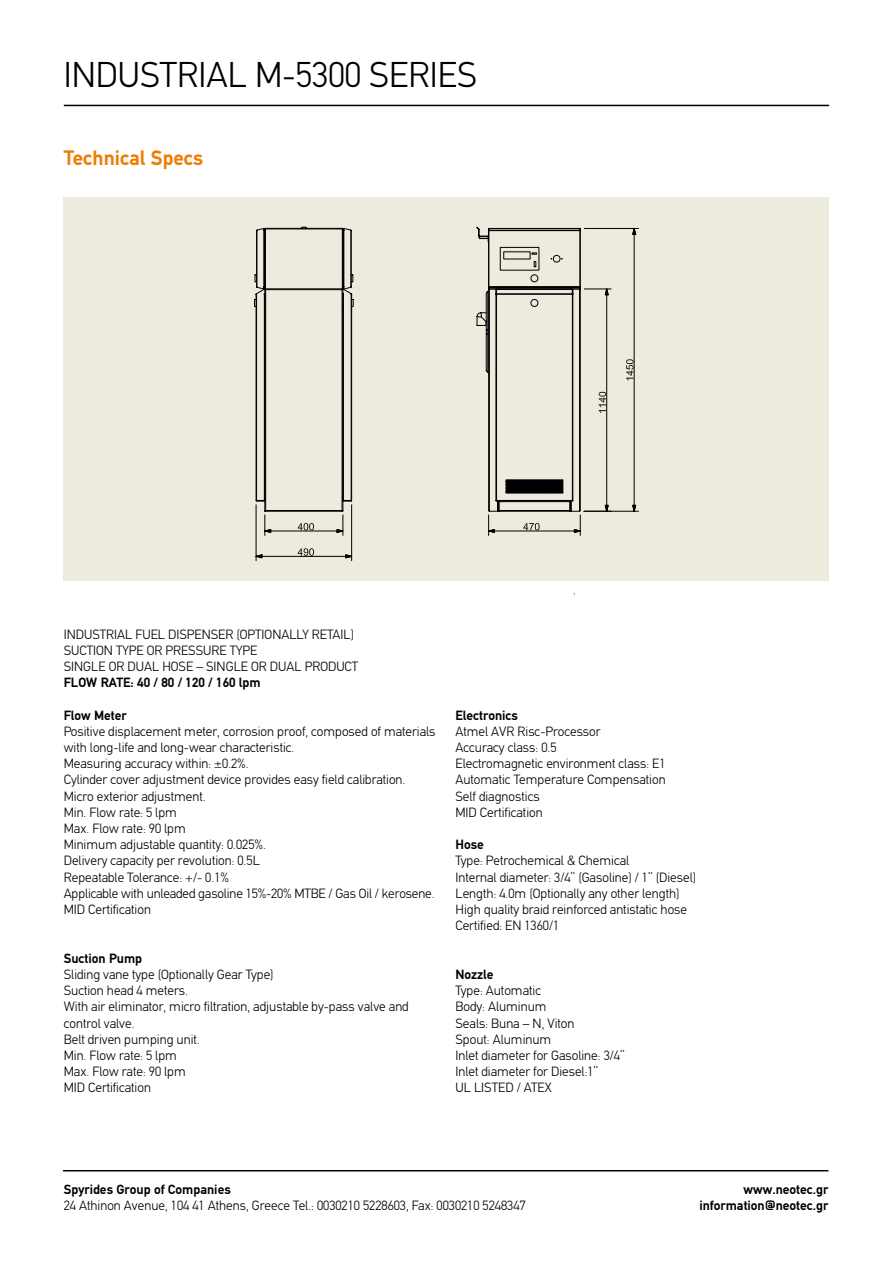
<style>
.page{position:relative;width:893px;height:1263px;background:#fff}
.page>*{position:absolute;margin:0;border:0;box-sizing:border-box;transform-origin:0 0}
.t1{font:300 36px "PF Din Text";color:#000}
.t2{font:700 21px "PF Din Text";color:#ef7c00}
.t3{font:300 13.5px/16.2px "PF Din Text";color:#000}
.t4{font:700 13.5px/16.2px "PF Din Text";color:#000;text-align:right}
</style>
<div class="page">
<hr style="left:64px;top:105px;width:765px;height:1px;background:#000">
<div style="left:64px;top:197px;width:765px;height:384px;background:#edebdd"></div>
<hr style="left:63px;top:1170px;width:765px;height:1px;background:#000">
<svg style="left:254px;top:228px;width:100px;height:333px"></svg>
<svg style="left:476px;top:227px;width:163px;height:309px"></svg>
<h1 class="t1" style="left:64px;top:54px;width:415px">INDUSTRIAL M-5300 SERIES</h1>
<h2 class="t2" style="left:64px;top:146px;width:141px">Technical Specs</h2>
<p class="t3" style="left:64px;top:626px;width:296px">INDUSTRIAL FUEL DISPENSER (OPTIONALLY RETAIL)<br>SUCTION TYPE OR PRESSURE TYPE<br>SINGLE OR DUAL HOSE – SINGLE OR DUAL PRODUCT</p>
<p class="t4" style="left:64px;top:674px;width:198px">FLOW RATE: 40 / 80 / 120 / 160 lpm</p>
<p class="t4" style="left:64px;top:707px;width:65px">Flow Meter</p>
<p class="t3" style="left:64px;top:723px;width:373px">Positive displacement meter, corrosion proof, composed of materials with long-life and long-wear characteristic.<br>Measuring accuracy within: ±0.2%.<br>Cylinder cover adjustment device provides easy field calibration.<br>Micro exterior adjustment.<br>Min. Flow rate: 5 lpm<br>Max. Flow rate: 90 lpm<br>Minimum adjustable quantity: 0.025%.<br>Delivery capacity per revolution: 0.5L<br>Repeatable Tolerance: +/- 0.1%<br>Applicable with unleaded gasoline 15%-20% MTBE / Gas Oil / kerosene.<br>MID Certification</p>
<p class="t4" style="left:64px;top:950px;width:80px">Suction Pump</p>
<p class="t3" style="left:64px;top:966px;width:346px">Sliding vane type (Optionally Gear Type)<br>Suction head 4 meters.<br>With air eliminator, micro filtration, adjustable by-pass valve and control valve.<br>Belt driven pumping unit.<br>Min. Flow rate: 5 lpm<br>Max. Flow rate: 90 lpm<br>MID Certification</p>
<p class="t4" style="left:455px;top:707px;width:64px">Electronics</p>
<p class="t3" style="left:455px;top:723px;width:212px">Atmel AVR Risc-Processor<br>Accuracy class: 0.5<br>Electromagnetic environment class: E1<br>Automatic Temperature Compensation<br>Self diagnostics<br>MID Certification</p>
<p class="t4" style="left:455px;top:836px;width:30px">Hose</p>
<p class="t3" style="left:455px;top:853px;width:242px">Type: Petrochemical &amp; Chemical<br>Internal diameter: 3/4’’ (Gasoline) / 1’’ (Diesel)<br>Length: 4.0m (Optionally any other length)<br>High quality braid reinforced antistatic hose Certified: EN 1360/1</p>
<p class="t4" style="left:455px;top:966px;width:40px">Nozzle</p>
<p class="t3" style="left:455px;top:982px;width:171px">Type: Automatic<br>Body: Aluminum<br>Seals: Buna – N, Viton<br>Spout: Aluminum<br>Inlet diameter for Gasoline: 3/4’’<br>Inlet diameter for Diesel:1’’<br>UL LISTED / ATEX</p>
<p class="t4" style="left:64px;top:1181px;width:169px">Spyrides Group of Companies</p>
<p class="t3" style="left:64px;top:1198px;width:463px">24 Athinon Avenue, 104 41 Athens, Greece Tel.: 0030210 5228603, Fax: 0030210 5248347</p>
<p class="t4" style="left:699px;top:1181px;width:131px">www.neotec.gr information@neotec.gr</p>
</div>
